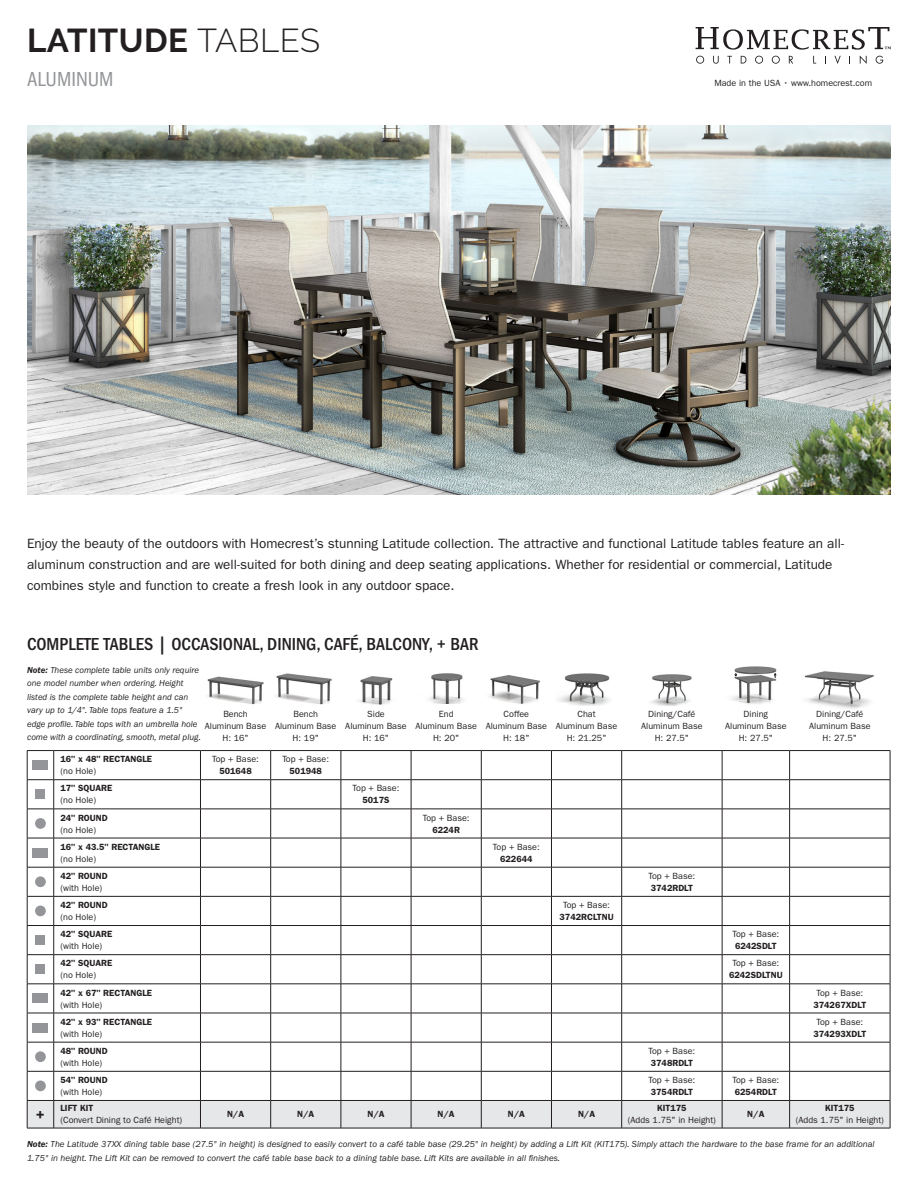
<style>
.page{position:relative;width:918px;height:1188px;background:#fff}
.page>*{position:absolute;margin:0;border:0;box-sizing:border-box;transform-origin:0 0}
.t1{font:700 33px "Raleway";letter-spacing:.015em;color:#231f20}
.t2{font:condensed 21px "ITC Franklin Gothic Std";color:#939598}
.t3{font:500 condensed 18px "ITC Franklin Gothic Std";color:#231f20}
.t4{font:600 15px "ITC Franklin Gothic Std";color:#231f20}
.t5{font:13.5px/21px "ITC Franklin Gothic Std";color:#231f20}
.t6{font:9px/12px "ITC Franklin Gothic Std";color:#231f20;text-align:center}
.t7{font:italic 9px/13.5px "ITC Franklin Gothic Std";color:#231f20}
.t8{font:600 9px "ITC Franklin Gothic Std";color:#231f20}
.s1{font-weight:300}
.s2{font-weight:600}
</style>
<div class="page">
<svg style="left:696px;top:27px;width:195px;height:37px"></svg>
<img style="left:27px;top:125px;width:863px;height:370px">
<svg style="left:27px;top:750px;width:864px;height:379px"></svg>
<hr style="left:722px;top:1128px;width:68px;height:1px;background:#231f20">
<hr style="left:790px;top:1128px;width:100px;height:1px;background:#231f20">
<img style="left:207px;top:676px;width:57px;height:29px">
<img style="left:275px;top:673px;width:118px;height:31px">
<img style="left:429px;top:673px;width:34px;height:31px">
<img style="left:489px;top:675px;width:51px;height:29px">
<img style="left:559px;top:673px;width:51px;height:32px">
<img style="left:650px;top:674px;width:42px;height:32px">
<img style="left:732px;top:666px;width:45px;height:38px">
<img style="left:804px;top:671px;width:70px;height:38px">
<div style="left:33px;top:761px;width:15px;height:9px;background:#939598"></div>
<div style="left:36px;top:790px;width:9px;height:9px;background:#939598"></div>
<div style="left:35px;top:818px;width:11px;height:11px;background:#939598;border-radius:50%"></div>
<div style="left:33px;top:848px;width:15px;height:9px;background:#939598"></div>
<div style="left:35px;top:876px;width:11px;height:11px;background:#939598;border-radius:50%"></div>
<div style="left:35px;top:906px;width:11px;height:10px;background:#939598;border-radius:50%"></div>
<div style="left:36px;top:935px;width:9px;height:10px;background:#939598"></div>
<div style="left:36px;top:965px;width:9px;height:9px;background:#939598"></div>
<div style="left:33px;top:994px;width:15px;height:9px;background:#939598"></div>
<div style="left:33px;top:1023px;width:15px;height:9px;background:#939598"></div>
<div style="left:35px;top:1051px;width:11px;height:11px;background:#939598;border-radius:50%"></div>
<div style="left:35px;top:1081px;width:11px;height:10px;background:#939598;border-radius:50%"></div>
<svg style="left:734px;top:673px;width:3px;height:6px"></svg>
<svg style="left:774px;top:674px;width:3px;height:4px"></svg>
<p class="t1" style="left:27px;top:21px;width:295px">LATITUDE <span class="s1">TABLES</span></p>
<p class="t2" style="left:27px;top:67px;width:88px">ALUMINUM</p>
<p class="t6" style="left:714px;top:77px;width:159px">Made in the USA • www.homecrest.com</p>
<p class="t5" style="left:27px;top:533px;width:819px">Enjoy the beauty of the outdoors with Homecrest’s stunning Latitude collection. The attractive and functional Latitude tables feature an all&shy;aluminum construction and are well-suited for both dining and deep seating applications. Whether for residential or commercial, Latitude combines style and function to create a fresh look in any outdoor space.</p>
<p class="t3" style="left:27px;top:634px;width:453px">COMPLETE TABLES | OCCASIONAL, DINING, CAFÉ, BALCONY, + BAR</p>
<p class="t7" style="left:27px;top:663px;width:175px"><span class="s2">Note:</span> These complete table units only require one model number when ordering. Height listed is the complete table height and can vary up to 1/4". Table tops feature a 1.5" edge profile. Table tops with an umbrella hole come with a coordinating, smooth, metal plug.</p>
<p class="t6" style="left:223px;top:708px;width:26px">Bench</p>
<p class="t6" style="left:205px;top:720px;width:63px">Aluminum Base</p>
<p class="t6" style="left:222px;top:732px;width:28px">H: 16"</p>
<p class="t8" style="left:60px;top:754px;width:93px">16" x 48" RECTANGLE</p>
<p class="t6" style="left:60px;top:765px;width:37px">(no Hole)</p>
<p class="t8" style="left:60px;top:783px;width:53px">17" SQUARE</p>
<p class="t6" style="left:60px;top:794px;width:37px">(no Hole)</p>
<p class="t8" style="left:60px;top:812px;width:49px">24" ROUND</p>
<p class="t6" style="left:60px;top:824px;width:37px">(no Hole)</p>
<p class="t8" style="left:60px;top:841px;width:101px">16" x 43.5" RECTANGLE</p>
<p class="t6" style="left:60px;top:853px;width:37px">(no Hole)</p>
<p class="t8" style="left:60px;top:870px;width:49px">42" ROUND</p>
<p class="t6" style="left:60px;top:882px;width:43px">(with Hole)</p>
<p class="t8" style="left:60px;top:900px;width:49px">42" ROUND</p>
<p class="t6" style="left:60px;top:911px;width:37px">(no Hole)</p>
<p class="t8" style="left:60px;top:929px;width:53px">42" SQUARE</p>
<p class="t6" style="left:60px;top:940px;width:43px">(with Hole)</p>
<p class="t8" style="left:60px;top:958px;width:53px">42" SQUARE</p>
<p class="t6" style="left:60px;top:969px;width:37px">(no Hole)</p>
<p class="t8" style="left:60px;top:987px;width:93px">42" x 67" RECTANGLE</p>
<p class="t6" style="left:60px;top:999px;width:43px">(with Hole)</p>
<p class="t8" style="left:60px;top:1016px;width:93px">42" x 93" RECTANGLE</p>
<p class="t6" style="left:60px;top:1028px;width:43px">(with Hole)</p>
<p class="t8" style="left:60px;top:1045px;width:49px">48" ROUND</p>
<p class="t6" style="left:60px;top:1057px;width:43px">(with Hole)</p>
<p class="t8" style="left:60px;top:1075px;width:49px">54" ROUND</p>
<p class="t6" style="left:60px;top:1086px;width:43px">(with Hole)</p>
<p class="t6" style="left:212px;top:753px;width:48px">Top + Base:</p>
<p class="t8" style="left:219px;top:766px;width:34px">501648</p>
<p class="t6" style="left:294px;top:708px;width:26px">Bench</p>
<p class="t6" style="left:275px;top:720px;width:63px">Aluminum Base</p>
<p class="t6" style="left:293px;top:732px;width:28px">H: 19"</p>
<p class="t6" style="left:282px;top:753px;width:48px">Top + Base:</p>
<p class="t8" style="left:290px;top:766px;width:34px">501948</p>
<p class="t6" style="left:367px;top:708px;width:19px">Side</p>
<p class="t6" style="left:345px;top:720px;width:63px">Aluminum Base</p>
<p class="t6" style="left:363px;top:732px;width:28px">H: 16"</p>
<p class="t6" style="left:439px;top:708px;width:16px">End</p>
<p class="t6" style="left:416px;top:720px;width:63px">Aluminum Base</p>
<p class="t6" style="left:433px;top:732px;width:28px">H: 20"</p>
<p class="t6" style="left:504px;top:708px;width:27px">Coffee</p>
<p class="t6" style="left:486px;top:720px;width:63px">Aluminum Base</p>
<p class="t6" style="left:503px;top:732px;width:28px">H: 18"</p>
<p class="t6" style="left:353px;top:782px;width:48px">Top + Base:</p>
<p class="t8" style="left:362px;top:795px;width:29px">5017S</p>
<p class="t6" style="left:423px;top:812px;width:48px">Top + Base:</p>
<p class="t8" style="left:432px;top:824px;width:29px">6224R</p>
<p class="t6" style="left:493px;top:841px;width:48px">Top + Base:</p>
<p class="t8" style="left:500px;top:853px;width:34px">622644</p>
<p class="t6" style="left:578px;top:708px;width:20px">Chat</p>
<p class="t6" style="left:556px;top:720px;width:63px">Aluminum Base</p>
<p class="t6" style="left:567px;top:732px;width:41px">H: 21.25"</p>
<p class="t6" style="left:563px;top:899px;width:48px">Top + Base:</p>
<p class="t8" style="left:560px;top:912px;width:56px">3742RCLTNU</p>
<p class="t6" style="left:648px;top:708px;width:49px">Dining/Café</p>
<p class="t6" style="left:641px;top:720px;width:63px">Aluminum Base</p>
<p class="t6" style="left:655px;top:732px;width:36px">H: 27.5"</p>
<p class="t6" style="left:744px;top:708px;width:26px">Dining</p>
<p class="t6" style="left:725px;top:720px;width:63px">Aluminum Base</p>
<p class="t6" style="left:739px;top:732px;width:36px">H: 27.5"</p>
<p class="t6" style="left:649px;top:870px;width:48px">Top + Base:</p>
<p class="t8" style="left:651px;top:882px;width:44px">3742RDLT</p>
<p class="t6" style="left:649px;top:1045px;width:48px">Top + Base:</p>
<p class="t8" style="left:651px;top:1057px;width:44px">3748RDLT</p>
<p class="t6" style="left:649px;top:1074px;width:48px">Top + Base:</p>
<p class="t8" style="left:651px;top:1087px;width:44px">3754RDLT</p>
<p class="t6" style="left:732px;top:928px;width:48px">Top + Base:</p>
<p class="t8" style="left:735px;top:941px;width:43px">6242SDLT</p>
<p class="t6" style="left:732px;top:957px;width:48px">Top + Base:</p>
<p class="t8" style="left:729px;top:970px;width:55px">6242SDLTNU</p>
<p class="t6" style="left:732px;top:1074px;width:48px">Top + Base:</p>
<p class="t8" style="left:735px;top:1087px;width:44px">6254RDLT</p>
<p class="t4" style="left:36px;top:1105px;width:10px">+</p>
<p class="t8" style="left:60px;top:1103px;width:34px">LIFT KIT</p>
<p class="t6" style="left:60px;top:1114px;width:123px">(Convert Dining to Café Height)</p>
<p class="t8" style="left:227px;top:1109px;width:19px">N/A</p>
<p class="t8" style="left:297px;top:1109px;width:19px">N/A</p>
<p class="t8" style="left:367px;top:1109px;width:19px">N/A</p>
<p class="t8" style="left:438px;top:1109px;width:19px">N/A</p>
<p class="t8" style="left:508px;top:1109px;width:19px">N/A</p>
<p class="t8" style="left:578px;top:1109px;width:19px">N/A</p>
<p class="t6" style="left:628px;top:1102px;width:90px"><span class="s2">KIT175<br></span>(Adds 1.75" in Height)</p>
<p class="t8" style="left:747px;top:1109px;width:19px">N/A</p>
<p class="t6" style="left:816px;top:708px;width:49px">Dining/Café</p>
<p class="t6" style="left:809px;top:720px;width:63px">Aluminum Base</p>
<p class="t6" style="left:823px;top:732px;width:36px">H: 27.5"</p>
<p class="t6" style="left:816px;top:987px;width:48px">Top + Base:</p>
<p class="t8" style="left:813px;top:999px;width:54px">374267XDLT</p>
<p class="t6" style="left:816px;top:1016px;width:48px">Top + Base:</p>
<p class="t8" style="left:813px;top:1028px;width:54px">374293XDLT</p>
<p class="t8" style="left:825px;top:1103px;width:31px">KIT175</p>
<p class="t6" style="left:796px;top:1114px;width:90px">(Adds 1.75" in Height)</p>
<p class="t7" style="left:27px;top:1138px;width:849px"><span class="s2">Note:</span> The Latitude 37XX dining table base (27.5" in height) is designed to easily convert to a café table base (29.25" in height) by adding a Lift Kit (KIT175). Simply attach the hardware to the base frame for an additional<br>1.75" in height. The Lift Kit can be removed to convert the café table base back to a dining table base. Lift Kits are available in all finishes.</p>
</div>
